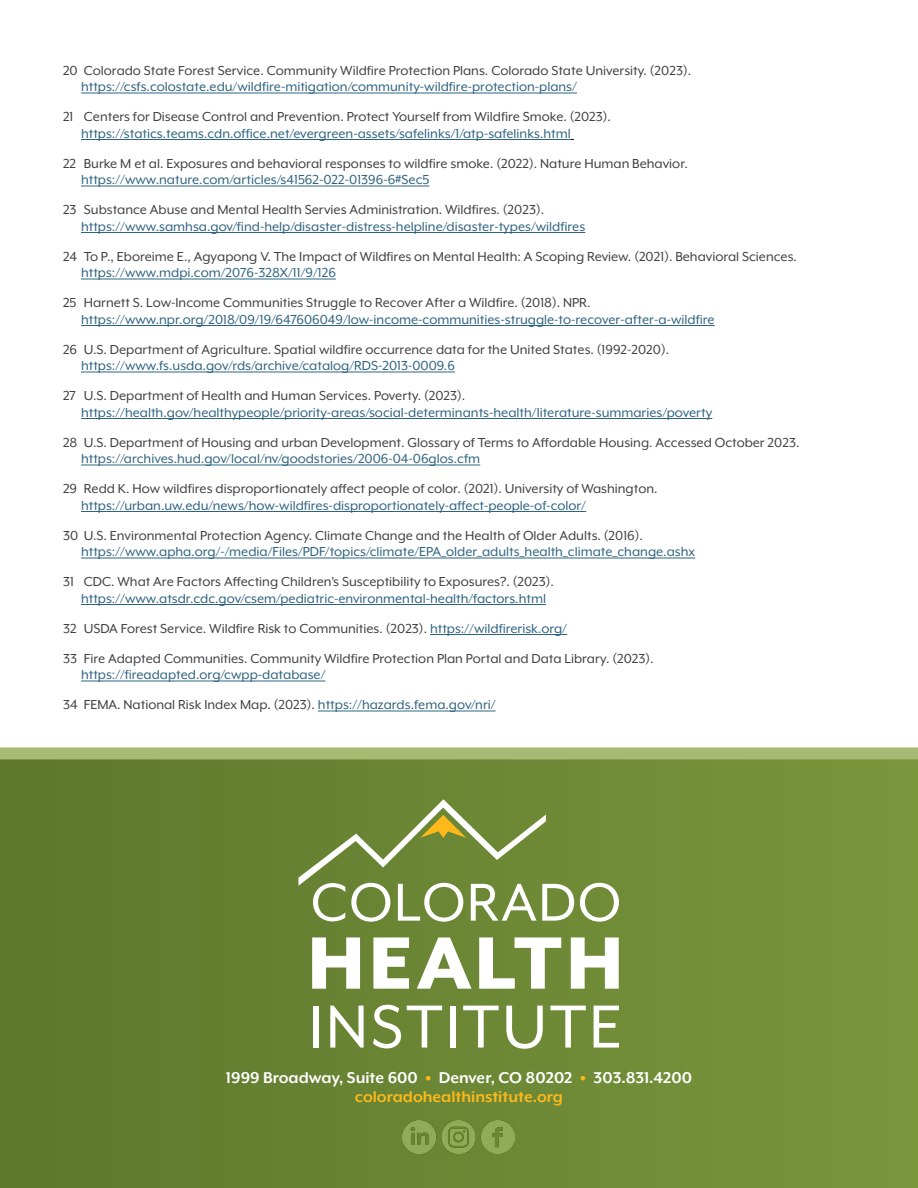
<style>
.page{position:relative;width:918px;height:1188px;background:#fff}
.page>*{position:absolute;margin:0;border:0;box-sizing:border-box;transform-origin:0 0}
.t1{font:700 18px/19.5px "Mr Eaves XL Mod OT";color:#fff;text-align:center}
.Source_Endnote{font:15px/16.5px "Mr Eaves XL Mod OT";color:#414042}
.Source_Endnote-2{font:15px/16.5px "Mr Eaves XL Mod OT";color:#2e6380}
.s1{color:#2e6380}
.s2{color:#414042}
.s3{font-weight:900;color:#fdb91b}
.s4{color:#fdb91b}
</style>
<div class="page">
<hr style="left:81px;top:93px;width:496px;height:1px;background:#2e6380">
<hr style="left:81px;top:139px;width:490px;height:1px;background:#2e6380">
<hr style="left:81px;top:186px;width:348px;height:1px;background:#2e6380">
<hr style="left:81px;top:232px;width:504px;height:1px;background:#2e6380">
<hr style="left:81px;top:279px;width:255px;height:1px;background:#2e6380">
<hr style="left:81px;top:325px;width:634px;height:1px;background:#2e6380">
<hr style="left:81px;top:372px;width:374px;height:1px;background:#2e6380">
<hr style="left:81px;top:418px;width:631px;height:1px;background:#2e6380">
<hr style="left:81px;top:465px;width:399px;height:1px;background:#2e6380">
<hr style="left:81px;top:511px;width:505px;height:1px;background:#2e6380">
<hr style="left:81px;top:558px;width:614px;height:1px;background:#2e6380">
<hr style="left:81px;top:604px;width:465px;height:1px;background:#2e6380">
<hr style="left:430px;top:634px;width:137px;height:1px;background:#2e6380">
<hr style="left:81px;top:681px;width:244px;height:1px;background:#2e6380">
<hr style="left:318px;top:711px;width:178px;height:1px;background:#2e6380">
<div style="left:0;top:759px;width:918px;height:429px;background:linear-gradient(to right,#5d772d,#7a973c)"></div>
<svg style="left:298px;top:799px;width:276px;height:123px;background:#829851"></svg>
<svg style="left:580px;top:883px;width:39px;height:39px"></svg>
<svg style="left:312px;top:937px;width:48px;height:52px"></svg>
<svg style="left:373px;top:937px;width:36px;height:52px"></svg>
<svg style="left:417px;top:937px;width:55px;height:52px"></svg>
<svg style="left:479px;top:937px;width:82px;height:52px"></svg>
<svg style="left:571px;top:937px;width:48px;height:52px"></svg>
<div style="left:313px;top:1006px;width:6px;height:42px;background:#fff"></div>
<svg style="left:330px;top:1006px;width:34px;height:42px"></svg>
<svg style="left:373px;top:1005px;width:28px;height:43px"></svg>
<svg style="left:407px;top:1006px;width:35px;height:42px"></svg>
<div style="left:450px;top:1006px;width:6px;height:42px;background:#fff"></div>
<svg style="left:463px;top:1006px;width:36px;height:42px"></svg>
<svg style="left:506px;top:1006px;width:37px;height:43px"></svg>
<svg style="left:550px;top:1006px;width:36px;height:42px"></svg>
<svg style="left:594px;top:1006px;width:25px;height:42px"></svg>
<img style="left:403px;top:1120px;width:112px;height:34px">
<div style="left:0;top:747px;width:918px;height:12px;background:#a7ba73"></div>
<p class="Source_Endnote" style="left:81px;top:62px;width:612px;text-indent:-18px">20 Colorado State Forest Service. Community Wildfire Protection Plans. Colorado State University. (2023). <span class="s1">https://csfs.colostate.edu/wildfire-mitigation/community-wildfire-protection-plans/</span></p>
<p class="Source_Endnote-2" style="left:81px;top:109px;width:532px;text-indent:-18px"><span class="s2">21 Centers for Disease Control and Prevention. Protect Yourself from Wildfire Smoke. (2023). </span>https://statics.teams.cdn.office.net/evergreen-assets/safelinks/1/atp-safelinks.html</p>
<p class="Source_Endnote" style="left:81px;top:155px;width:608px;text-indent:-18px">22 Burke M et al. Exposures and behavioral responses to wildfire smoke. (2022). Nature Human Behavior. <span class="s1">https://www.nature.com/articles/s41562-022-01396-6#Sec5</span></p>
<p class="Source_Endnote-2" style="left:81px;top:202px;width:506px;text-indent:-18px"><span class="s2">23 Substance Abuse and Mental Health Servies Administration. Wildfires. (2023). </span>https://www.samhsa.gov/find-help/disaster-distress-helpline/disaster-types/wildfires</p>
<p class="Source_Endnote" style="left:81px;top:248px;width:718px;text-indent:-18px">24 To P., Eboreime E., Agyapong V. The Impact of Wildfires on Mental Health: A Scoping Review. (2021). Behavioral Sciences. <span class="s1">https://www.mdpi.com/2076-328X/11/9/126</span></p>
<p class="Source_Endnote-2" style="left:81px;top:295px;width:635px;text-indent:-18px"><span class="s2">25 Harnett S. Low-Income Communities Struggle to Recover After a Wildfire. (2018). NPR. </span>https://www.npr.org/2018/09/19/647606049/low-income-communities-struggle-to-recover-after-a-wildfire</p>
<p class="Source_Endnote" style="left:81px;top:341px;width:590px;text-indent:-18px">26 U.S. Department of Agriculture. Spatial wildfire occurrence data for the United States. (1992-2020). <span class="s1">https://www.fs.usda.gov/rds/archive/catalog/RDS-2013-0009.6</span></p>
<p class="Source_Endnote-2" style="left:81px;top:388px;width:633px;text-indent:-18px"><span class="s2">27 U.S. Department of Health and Human Services. Poverty. (2023). </span>https://health.gov/healthypeople/priority-areas/social-determinants-health/literature-summaries/poverty</p>
<p class="Source_Endnote" style="left:81px;top:434px;width:720px;text-indent:-18px">28 U.S. Department of Housing and urban Development. Glossary of Terms to Affordable Housing. Accessed October 2023. <span class="s1">https://archives.hud.gov/local/nv/goodstories/2006-04-06glos.cfm</span></p>
<p class="Source_Endnote" style="left:81px;top:481px;width:578px;text-indent:-18px">29 Redd K. How wildfires disproportionately affect people of color. (2021). University of Washington. <span class="s1">https://urban.uw.edu/news/how-wildfires-disproportionately-affect-people-of-color/</span></p>
<p class="Source_Endnote-2" style="left:81px;top:527px;width:616px;text-indent:-18px"><span class="s2">30 U.S. Environmental Protection Agency. Climate Change and the Health of Older Adults. (2016). </span>https://www.apha.org/-/media/Files/PDF/topics/climate/EPA_older_adults_health_climate_change.ashx</p>
<p class="Source_Endnote-2" style="left:81px;top:574px;width:475px;text-indent:-18px"><span class="s2">31 CDC. What Are Factors Affecting Children’s Susceptibility to Exposures?. (2023). </span>https://www.atsdr.cdc.gov/csem/pediatric-environmental-health/factors.html</p>
<p class="Source_Endnote" style="left:63px;top:620px;width:506px">32 USDA Forest Service. Wildfire Risk to Communities. (2023). <span class="s1">https://wildfirerisk.org/</span></p>
<p class="Source_Endnote" style="left:81px;top:650px;width:574px;text-indent:-18px">33 Fire Adapted Communities. Community Wildfire Protection Plan Portal and Data Library. (2023). <span class="s1">https://fireadapted.org/cwpp-database/</span></p>
<p class="Source_Endnote" style="left:63px;top:697px;width:434px">34 FEMA. National Risk Index Map. (2023). <span class="s1">https://hazards.fema.gov/nri/</span></p>
<p class="t1" style="left:226px;top:1067px;width:468px">1999 Broadway, Suite 600 <span class="s3">•</span> Denver, CO 80202 <span class="s3">•</span> 303.831.4200 <span class="s4">coloradohealthinstitute.org</span></p>
</div>
